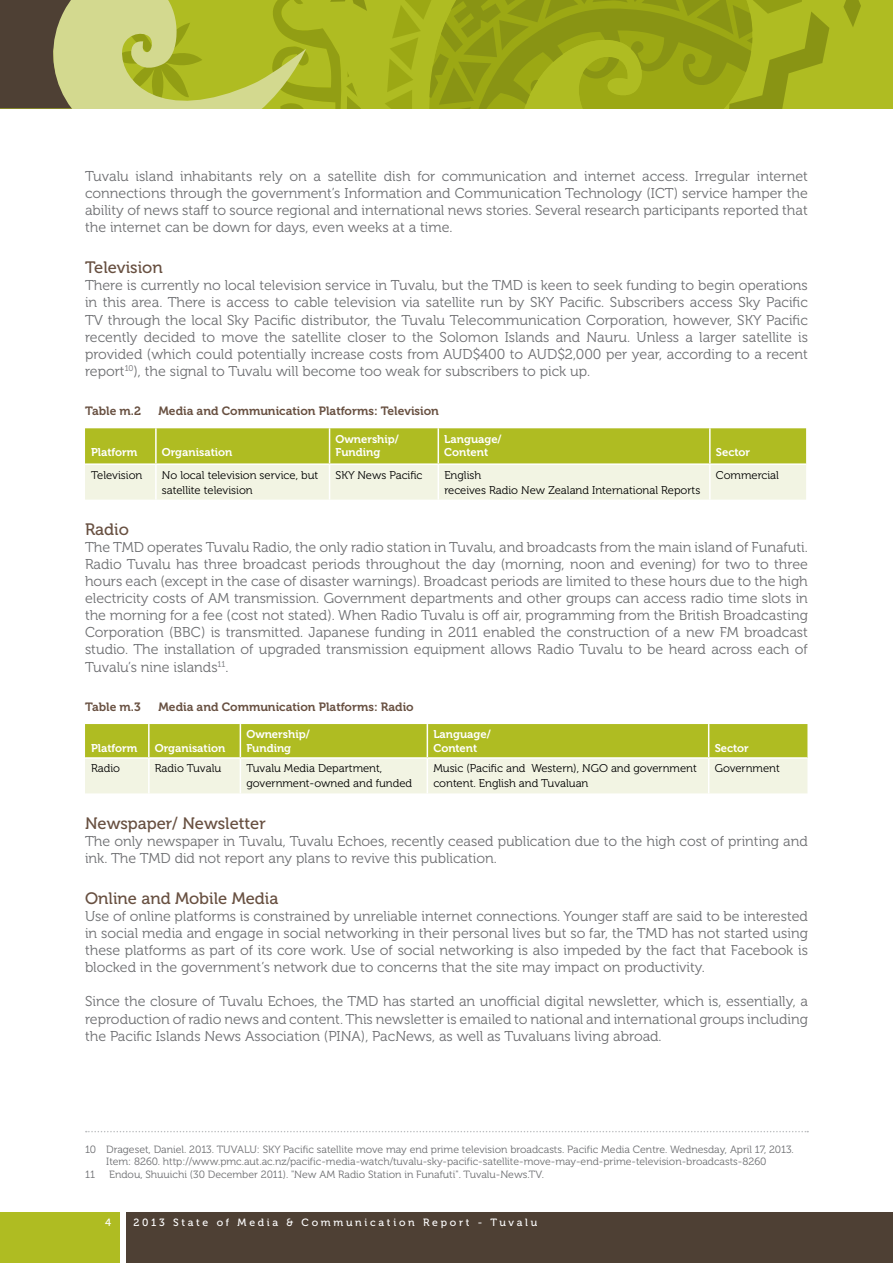
<style>
.page{position:relative;width:893px;height:1263px;background:#fff}
.page>*{position:absolute;margin:0;border:0;box-sizing:border-box;transform-origin:0 0}
.t1{font:16.5px "Museo 500";color:#685041}
.t2{font:14.25px/17.1px "Museo 300";color:#6d6e71;text-align:justify}
.t3{font:12px "Museo 700";color:#685041}
.t4{font:11.25px/15px "Museo 300";color:#000}
.t5{font:11.25px/13.5px "Museo 700";color:#fff}
.t6{font:10.5px "Museo 300";color:#6d6e71}
.t7{font:10.5px "Museo 500";letter-spacing:.26em;color:#fff}
</style>
<div class="page">
<svg style="left:85px;top:428px;width:721px;height:72px;background:#d0d883"></svg>
<hr style="left:155px;top:428px;width:2px;height:35px;background:#fff">
<hr style="left:329px;top:428px;width:1px;height:35px;background:#fff">
<hr style="left:438px;top:428px;width:1px;height:35px;background:#fff">
<hr style="left:709px;top:428px;width:2px;height:35px;background:#fff">
<hr style="left:85px;top:463px;width:71px;height:2px;background:#fff">
<hr style="left:156px;top:463px;width:174px;height:2px;background:#fff">
<hr style="left:155px;top:465px;width:2px;height:35px;background:#fff">
<hr style="left:330px;top:463px;width:108px;height:2px;background:#fff">
<hr style="left:329px;top:465px;width:1px;height:35px;background:#fff">
<hr style="left:438px;top:463px;width:272px;height:2px;background:#fff">
<hr style="left:438px;top:465px;width:1px;height:35px;background:#fff">
<hr style="left:710px;top:463px;width:96px;height:2px;background:#fff">
<hr style="left:709px;top:465px;width:2px;height:35px;background:#fff">
<svg style="left:85px;top:724px;width:722px;height:69px;background:#d1d884"></svg>
<hr style="left:148px;top:724px;width:2px;height:33px;background:#fff">
<hr style="left:240px;top:724px;width:1px;height:33px;background:#fff">
<hr style="left:427px;top:724px;width:1px;height:33px;background:#fff">
<hr style="left:708px;top:724px;width:1px;height:33px;background:#fff">
<hr style="left:85px;top:757px;width:64px;height:2px;background:#fff">
<hr style="left:149px;top:757px;width:91px;height:2px;background:#fff">
<hr style="left:148px;top:759px;width:2px;height:34px;background:#fff">
<hr style="left:240px;top:757px;width:187px;height:2px;background:#fff">
<hr style="left:240px;top:759px;width:1px;height:34px;background:#fff">
<hr style="left:427px;top:757px;width:282px;height:2px;background:#fff">
<hr style="left:427px;top:759px;width:1px;height:34px;background:#fff">
<hr style="left:709px;top:757px;width:98px;height:2px;background:#fff">
<hr style="left:708px;top:759px;width:1px;height:34px;background:#fff">
<svg style="left:86px;top:1131px;width:722px;height:1px"></svg>
<div style="left:0;top:1213px;width:120px;height:50px;background:#afbc22"></div>
<div style="left:126px;top:1213px;width:767px;height:50px;background:#4e4034"></div>
<svg style="left:0;top:0;width:893px;height:108px;background:#a1ab2b"></svg>
<p class="t2" style="left:85px;top:168px;width:724px">Tuvalu island inhabitants rely on a satellite dish for communication and internet access. Irregular internet connections through the government’s Information and Communication Technology (ICT) service hamper the ability of news staff to source regional and international news stories. Several research participants reported that the internet can be down for days, even weeks at a time.</p>
<p class="t1" style="left:85px;top:258px;width:79px">Television</p>
<p class="t2" style="left:85px;top:277px;width:724px">There is currently no local television service in Tuvalu, but the TMD is keen to seek funding to begin operations in this area. There is access to cable television via satellite run by SKY Pacific. Subscribers access Sky Pacific TV through the local Sky Pacific distributor, the Tuvalu Telecommunication Corporation, however, SKY Pacific recently decided to move the satellite closer to the Solomon Islands and Nauru. Unless a larger satellite is provided (which could potentially increase costs from AUD</p>
<p class="t2" style="left:85px;top:346px;width:724px;text-indent:472px">$2,000 per year, according to a recent report<sup>10</sup>), the signal to Tuvalu will become too weak for subscribers to pick up.</p>
<p class="t3" style="left:85px;top:404px;width:57px">Table m.2</p>
<p class="t3" style="left:159px;top:404px;width:282px">Media and Communication Platforms: Television</p>
<p class="t5" style="left:91px;top:446px;width:48px">Platform</p>
<p class="t5" style="left:162px;top:446px;width:72px">Organisation</p>
<p class="t2" style="left:473px;top:346px;width:66px">$400 to AUD</p>
<p class="t5" style="left:336px;top:432px;width:65px">Ownership/<br>Funding</p>
<p class="t5" style="left:444px;top:432px;width:59px">Language/<br>Content</p>
<p class="t5" style="left:716px;top:446px;width:36px">Sector</p>
<p class="t4" style="left:91px;top:467px;width:53px">Television</p>
<p class="t4" style="left:162px;top:467px;width:158px">No local television service, but satellite television</p>
<p class="t4" style="left:336px;top:467px;width:88px">SKY News Pacific</p>
<p class="t4" style="left:444px;top:467px;width:257px">English<br>receives Radio New Zealand International Reports</p>
<p class="t4" style="left:716px;top:467px;width:65px">Commercial</p>
<p class="t1" style="left:85px;top:520px;width:45px">Radio</p>
<p class="t2" style="left:85px;top:539px;width:724px">The TMD operates Tuvalu Radio, the only radio station in Tuvalu, and broadcasts from the main island of Funafuti.<br>Radio Tuvalu has three broadcast periods throughout the day (morning, noon and evening) for two to three hours each (except in the case of disaster warnings). Broadcast periods are limited to these hours due to the high electricity costs of AM transmission. Government departments and other groups can access radio time slots in the morning for a fee (cost not stated). When Radio Tuvalu is off air, programming from the British Broadcasting Corporation (BBC) is transmitted. Japanese funding in 2011 enabled the construction of a new FM broadcast studio. The installation of upgraded transmission equipment allows Radio Tuvalu to be heard across each of Tuvalu’s nine islands<sup>11</sup>.</p>
<p class="t3" style="left:85px;top:700px;width:57px">Table m.3</p>
<p class="t3" style="left:159px;top:700px;width:257px">Media and Communication Platforms: Radio</p>
<p class="t5" style="left:91px;top:741px;width:48px">Platform</p>
<p class="t5" style="left:155px;top:741px;width:72px">Organisation</p>
<p class="t5" style="left:246px;top:728px;width:65px">Ownership/<br>Funding</p>
<p class="t5" style="left:433px;top:728px;width:59px">Language/<br>Content</p>
<p class="t5" style="left:715px;top:741px;width:36px">Sector</p>
<p class="t4" style="left:91px;top:761px;width:31px">Radio</p>
<p class="t4" style="left:155px;top:761px;width:68px">Radio Tuvalu</p>
<p class="t4" style="left:246px;top:761px;width:167px">Tuvalu Media Department, government-owned and funded</p>
<p class="t4" style="left:433px;top:761px;width:265px">Music (Pacific and Western), NGO and government content. English and Tuvaluan</p>
<p class="t4" style="left:715px;top:761px;width:67px">Government</p>
<p class="t1" style="left:85px;top:814px;width:182px">Newspaper/ Newsletter</p>
<p class="t2" style="left:85px;top:832px;width:724px">The only newspaper in Tuvalu, Tuvalu Echoes, recently ceased publication due to the high cost of printing and ink. The TMD did not report any plans to revive this publication.</p>
<p class="t1" style="left:85px;top:889px;width:195px">Online and Mobile Media</p>
<p class="t2" style="left:85px;top:908px;width:724px">Use of online platforms is constrained by unreliable internet connections. Younger staff are said to be interested in social media and engage in social networking in their personal lives but so far, the TMD has not started using these platforms as part of its core work. Use of social networking is also impeded by the fact that Facebook is blocked in the government’s network due to concerns that the site may impact on productivity.</p>
<p class="t2" style="left:85px;top:993px;width:724px">Since the closure of Tuvalu Echoes, the TMD has started an unofficial digital newsletter, which is, essentially, a reproduction of radio news and content. This newsletter is emailed to national and international groups including the Pacific Islands News Association (PINA</p>
<p class="t2" style="left:361px;top:1027px;width:302px">), PacNews, as well as Tuvaluans living abroad.</p>
<p class="t6" style="left:85px;top:1143px;width:710px">10 Drageset, Daniel. 2013. TUVALU: SKY Pacific satellite move may end prime television broadcasts. Pacific Media Centre. Wednesday, April 17, 2013.</p>
<p class="t6" style="left:106px;top:1156px;width:662px">Item: 8260. http://www.pmc.aut.ac.nz/pacific-media-watch/tuvalu-sky-pacific-satellite-move-may-end-prime-television-broadcasts-8260</p>
<p class="t6" style="left:85px;top:1169px;width:11px">11</p>
<p class="t6" style="left:109px;top:1169px;width:436px">Endou, Shuuichi (30 December 2011). "New AM Radio Station in Funafuti". Tuvalu-News.TV.</p>
<p class="t7" style="left:105px;top:1217px;width:8px">4</p>
<p class="t7" style="left:134px;top:1217px;width:405px">2013 State of Media &amp; Communication Report - Tuvalu</p>
</div>
